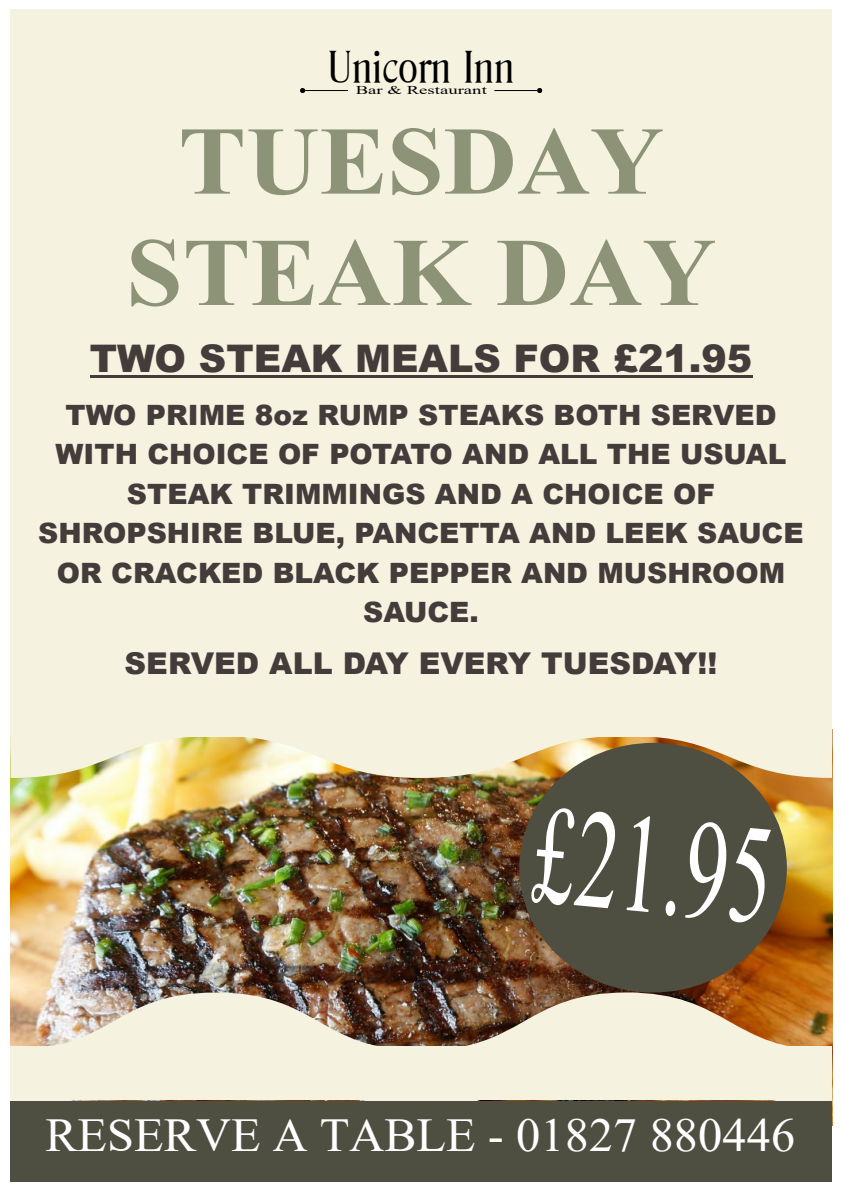
<style>
.page{position:relative;width:842px;height:1191px;background:#fff}
.page>*{position:absolute;margin:0;border:0;box-sizing:border-box;transform-origin:0 0}
.t1{font:141px "Times New Roman";color:#fff;scale:.62 1}
.t2{font:700 96.9px/111.3px "Times New Roman";color:#8c9377;text-align:center;scale:1.05 1}
.t3{font:47.1px "Times New Roman";color:#fff}
.t4{font:42.4px "Blue Ridge SF";color:#000}
.t5{font:900 38px "Arial";color:#443c3b}
.t6{font:900 30px "Arial";color:#443c3b}
.t7{font:900 28px/39.5px "Arial";color:#443c3b;text-align:center}
.t8{font:12px "Times New Roman";color:#000;scale:1.56 1}
</style>
<div class="page">
<img style="left:10px;top:778px;width:822px;height:214px">
<div style="left:10px;top:9px;width:822px;height:727px;background:#f5f2e0"></div>
<hr style="left:90px;top:375px;width:662px;height:3px;background:#443c3b">
<hr style="left:305px;top:90px;width:43px;height:1px;background:#000">
<svg style="left:300px;top:88px;width:5px;height:5px"></svg>
<hr style="left:494px;top:90px;width:43px;height:1px;background:#000">
<svg style="left:537px;top:88px;width:5px;height:5px"></svg>
<img style="left:10px;top:736px;width:822px;height:42px">
<img style="left:10px;top:992px;width:822px;height:54px">
<div style="left:10px;top:1046px;width:822px;height:54px;background:#f5f2e0"></div>
<div style="left:10px;top:1100px;width:822px;height:81px;background:#4e4f40"></div>
<div style="left:519px;top:743px;width:268px;height:249px;background:#4e4f40;border-radius:50%"></div>
<h3 class="t4" style="left:328px;top:42px;width:188px">Unicorn Inn</h3>
<p class="t8" style="left:356px;top:85px;width:86px">Bar &amp; Restaurant</p>
<h2 class="t2" style="left:126px;top:116px;width:563px">TUESDAY<br>STEAK DAY</h2>
<h3 class="t5" style="left:90px;top:345px;width:664px">TWO STEAK MEALS FOR £21.95</h3>
<p class="t7" style="left:38px;top:398px;width:767px">TWO PRIME 8oz RUMP STEAKS BOTH SERVED<br>WITH CHOICE OF POTATO AND ALL THE USUAL<br>STEAK TRIMMINGS AND A CHOICE OF<br>SHROPSHIRE BLUE, PANCETTA AND LEEK SAUCE<br>OR CRACKED BLACK PEPPER AND MUSHROOM<br>SAUCE.</p>
<p class="t6" style="left:125px;top:652px;width:594px">SERVED ALL DAY EVERY TUESDAY!!</p>
<h1 class="t1" style="left:537px;top:804px;width:390px;rotate:5deg">£21.95</h1>
<h3 class="t3" style="left:45px;top:1118px;width:751px">RESERVE A TABLE - 01827 880446</h3>
</div>
